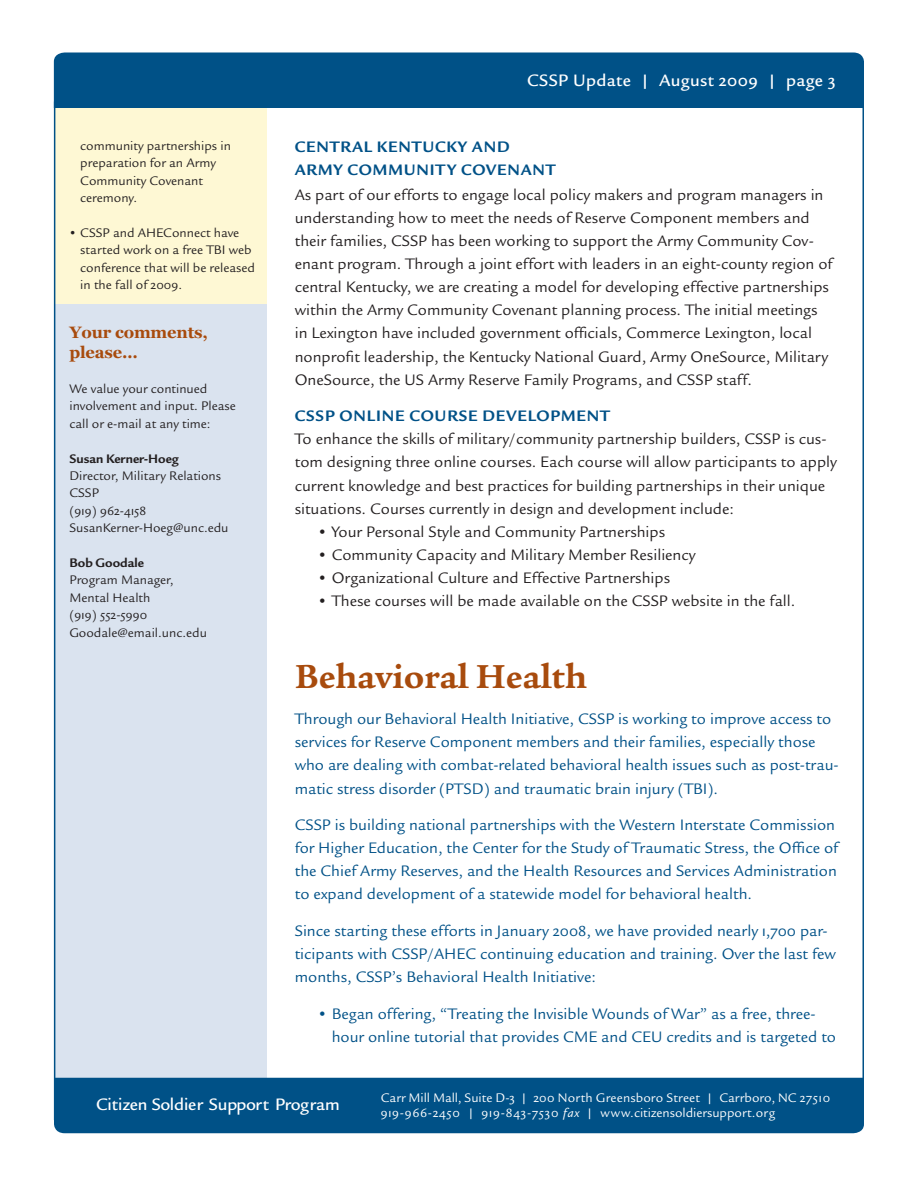
<style>
.page{position:relative;width:918px;height:1188px;background:#fff}
.page>*{position:absolute;margin:0;border:0;box-sizing:border-box;transform-origin:0 0}
.t1{font:700 36px "Legacy Ser ITC";color:#a84b0d}
.t2{font:18px "Legacy San ITC Medi OS";letter-spacing:-.01em;color:#fff}
.t3{font:18px "Legacy San ITC Medi OS";letter-spacing:.015em;color:#fff}
.t4{font:16.5px/23.1px "Legacy San ITC Book OS";color:#231f20}
.t5{font:16.5px/23.1px "Legacy San ITC Book OS";color:#005187}
.t6{font:16.5px/23.1px "Legacy San ITC Bold OS";letter-spacing:.05em;color:#005187}
.t7{font:700 16.5px "Georgia";letter-spacing:-.01em;color:#a84b0d}
.t8{font:13.5px/17.4px "Legacy San ITC Book OS";color:#231f20}
.t9{font:13.5px "Legacy San ITC Book OS";letter-spacing:.01em;color:#fff}
.t10{font:13.5px "Legacy San ITC Book OS";letter-spacing:.03em;color:#fff}
.t11{font:13.5px "Legacy San ITC Bold OS";color:#231f20}
.s1{font-family:"Legacy San ITC Bold OS";color:#005187}
.s2{font-family:"Legacy San ITC";font-style:italic}
</style>
<div class="page">
<div style="left:54px;top:108px;width:213px;height:201px;background:#fef8d4"></div>
<div style="left:54px;top:304px;width:213px;height:793px;background:#dae3ef"></div>
<div style="left:54px;top:1078px;width:810px;height:55px;background:#005187"></div>
<hr style="left:862px;top:61px;width:2px;height:1019px;background:#005187">
<div style="left:54px;top:52px;width:810px;height:56px;background:#005187"></div>
<hr style="left:54px;top:102px;width:1px;height:1018px;background:#005187">
<p class="t8" style="left:80px;top:137px;width:152px">community partnerships in preparation for an Army<br>Community Covenant ceremony.</p>
<p class="t8" style="left:80px;top:224px;width:176px;text-indent:-12px">• CSSP and AHEConnect have started work on a free TBI web conference that will be released in the fall of 2009.</p>
<p class="t7" style="left:69px;top:323px;width:140px">Your comments,</p>
<p class="t7" style="left:69px;top:343px;width:70px">please…</p>
<p class="t8" style="left:69px;top:380px;width:168px">We value your continued involvement and input. Please call or e-mail at any time:</p>
<p class="t11" style="left:69px;top:451px;width:111px">Susan Kerner-Hoeg</p>
<p class="t8" style="left:69px;top:467px;width:153px">Director, Military Relations</p>
<p class="t8" style="left:69px;top:485px;width:31px">CSSP</p>
<p class="t8" style="left:69px;top:502px;width:78px">(919) 962-4158</p>
<p class="t8" style="left:69px;top:519px;width:161px">SusanKerner-Hoeg@unc.edu</p>
<p class="t11" style="left:69px;top:555px;width:76px">Bob Goodale</p>
<p class="t8" style="left:69px;top:572px;width:106px">Program Manager,</p>
<p class="t8" style="left:69px;top:589px;width:83px">Mental Health</p>
<p class="t8" style="left:69px;top:606px;width:79px">(919) 552-5990</p>
<p class="t8" style="left:69px;top:624px;width:139px">Goodale@email.unc.edu</p>
<p class="t3" style="left:527px;top:70px;width:310px">CSSP Update | August 2009 | page 3</p>
<p class="t6" style="left:295px;top:136px;width:262px">CENTRAL KENTUCKY AND<br>ARMY COMMUNITY COVENANT</p>
<p class="t4" style="left:295px;top:183px;width:539px">As part of our efforts to engage local policy makers and program managers in understanding how to meet the needs of Reserve Component members and their families, CSSP has been working to support the Army Community Cov&shy;enant program. Through a joint effort with leaders in an eight-county region of central Kentucky, we are creating a model for developing effective partnerships within the Army Community Covenant planning process. The initial meetings in Lexington have included government officials, Commerce Lexington, local nonprofit leadership, the Kentucky National Guard, Army OneSource, Military OneSource, the US Army Reserve Family Programs, and CSSP staff.</p>
<p class="t4" style="left:295px;top:405px;width:544px"><span class="s1">CSSP ONLINE COURSE DEVELOPMENT<br></span>To enhance the skills of military/community partnership builders, CSSP is cus&shy;tom designing three online courses. Each course will allow participants to apply current knowledge and best practices for building partnerships in their unique situations. Courses currently in design and development include:</p>
<p class="t4" style="left:317px;top:520px;width:349px">• Your Personal Style and Community Partnerships</p>
<p class="t4" style="left:317px;top:543px;width:380px">• Community Capacity and Military Member Resiliency</p>
<p class="t4" style="left:317px;top:566px;width:354px">• Organizational Culture and Effective Partnerships</p>
<p class="t4" style="left:317px;top:590px;width:480px">• These courses will be made available on the CSSP website in the fall.</p>
<p class="t1" style="left:295px;top:655px;width:294px">Behavioral Health</p>
<p class="t5" style="left:295px;top:708px;width:546px">Through our Behavioral Health Initiative, CSSP is working to improve access to services for Reserve Component members and their families, especially those who are dealing with combat-related behavioral health issues such as post-trau&shy;matic stress disorder (PTSD) and traumatic brain injury (TBI).</p>
<p class="t5" style="left:295px;top:814px;width:545px">CSSP is building national partnerships with the Western Interstate Commission for Higher Education, the Center for the Study of Traumatic Stress, the Office of the Chief Army Reserves, and the Health Resources and Services Administration to expand development of a statewide model for behavioral health.</p>
<p class="t5" style="left:295px;top:920px;width:543px">Since starting these efforts in January 2008, we have provided nearly 1,700 par&shy;ticipants with CSSP/AHEC continuing education and training. Over the last few months, CSSP’s Behavioral Health Initiative:</p>
<p class="t5" style="left:332px;top:1002px;width:506px;text-indent:-14px">• Began offering, “Treating the Invisible Wounds of War” as a free, three&shy;hour online tutorial that provides CME and CEU credits and is targeted to</p>
<p class="t2" style="left:96px;top:1094px;width:245px">Citizen Soldier Support Program</p>
<p class="t9" style="left:381px;top:1090px;width:451px">Carr Mill Mall, Suite D-3 | 200 North Greensboro Street | Carrboro, NC 27510</p>
<p class="t10" style="left:381px;top:1105px;width:396px">919-966-2450 | 919-843-7530 <span class="s2">fax</span> | www.citizensoldiersupport.org</p>
</div>
